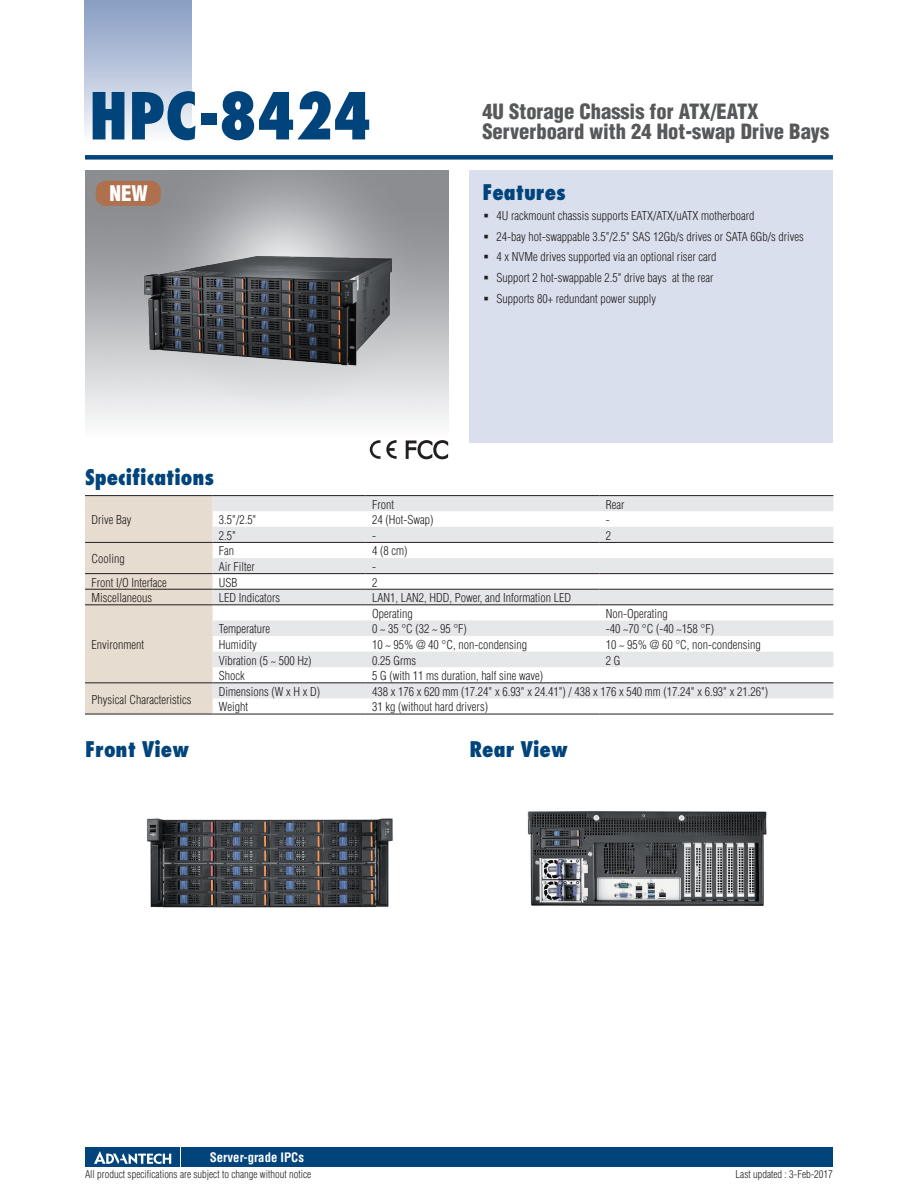
<style>
.page{position:relative;width:918px;height:1188px;background:#fff}
.page>*{position:absolute;margin:0;border:0;box-sizing:border-box;transform-origin:0 0}
.t1{font:800 condensed 63px "Futura";color:#00447b}
.t2{font:800 condensed 21px "Futura";color:#00447b}
.t3{font:900 condensed 21px "Helvetica";color:#fff}
.t4{font:900 condensed 20.55px/20.5px "Helvetica";color:#57585a}
.t5{font:700 condensed 12.75px "Helvetica";color:#fff}
.t6{font:300 condensed 12px/20.7px "Helvetica";color:#231f20}
.t7{font:300 condensed 10.5px "Helvetica";color:#231f20}
</style>
<div class="page">
<div style="left:85px;top:155px;width:748px;height:5px;background:#00447b"></div>
<div style="left:85px;top:0;width:106px;height:143px;background:linear-gradient(to bottom,#849bc1,#f9fafc)"></div>
<div style="left:182px;top:1147px;width:651px;height:20px;background:#00447b"></div>
<div style="left:85px;top:1147px;width:95px;height:20px;background:#00447b"></div>
<svg style="left:94px;top:1151px;width:77px;height:13px"></svg>
<div style="left:470px;top:170px;width:363px;height:272px;background:#d9dfec"></div>
<img style="left:85px;top:170px;width:363px;height:255px">
<div style="left:85px;top:496px;width:128px;height:218px;background:#e6dccf"></div>
<svg style="left:213px;top:496px;width:620px;height:202px;fill:#e6e7e9"></svg>
<hr style="left:85px;top:714px;width:128px;height:1px;background:#231f20">
<hr style="left:213px;top:714px;width:153px;height:1px;background:#231f20">
<hr style="left:366px;top:714px;width:234px;height:1px;background:#231f20">
<hr style="left:600px;top:714px;width:233px;height:1px;background:#231f20">
<hr style="left:85px;top:495px;width:128px;height:1px;background:#231f20">
<hr style="left:213px;top:495px;width:153px;height:1px;background:#231f20">
<hr style="left:366px;top:495px;width:234px;height:1px;background:#231f20">
<hr style="left:600px;top:495px;width:233px;height:1px;background:#231f20">
<hr style="left:85px;top:542px;width:128px;height:1px;background:#231f20">
<hr style="left:213px;top:542px;width:153px;height:1px;background:#231f20">
<hr style="left:366px;top:542px;width:234px;height:1px;background:#231f20">
<hr style="left:600px;top:542px;width:233px;height:1px;background:#231f20">
<hr style="left:85px;top:573px;width:128px;height:1px;background:#231f20">
<hr style="left:213px;top:573px;width:153px;height:1px;background:#231f20">
<hr style="left:366px;top:573px;width:234px;height:1px;background:#231f20">
<hr style="left:600px;top:573px;width:233px;height:1px;background:#231f20">
<hr style="left:85px;top:589px;width:128px;height:1px;background:#231f20">
<hr style="left:213px;top:589px;width:153px;height:1px;background:#231f20">
<hr style="left:366px;top:589px;width:234px;height:1px;background:#231f20">
<hr style="left:600px;top:589px;width:233px;height:1px;background:#231f20">
<hr style="left:85px;top:604px;width:128px;height:1px;background:#231f20">
<hr style="left:85px;top:682px;width:128px;height:1px;background:#231f20">
<hr style="left:213px;top:604px;width:153px;height:1px;background:#231f20">
<hr style="left:366px;top:604px;width:234px;height:1px;background:#231f20">
<hr style="left:600px;top:604px;width:233px;height:1px;background:#231f20">
<hr style="left:213px;top:682px;width:153px;height:1px;background:#231f20">
<hr style="left:366px;top:682px;width:234px;height:1px;background:#231f20">
<hr style="left:600px;top:682px;width:233px;height:1px;background:#231f20">
<svg style="left:370px;top:440px;width:27px;height:19px"></svg>
<svg style="left:405px;top:440px;width:43px;height:20px"></svg>
<img style="left:128px;top:200px;width:284px;height:212px">
<img style="left:146px;top:818px;width:247px;height:90px">
<img style="left:527px;top:811px;width:240px;height:95px">
<div style="left:96px;top:181px;width:65px;height:25px;background:#af704e;border-radius:10px"></div>
<h1 class="t1" style="left:89px;top:89px;width:284px">HPC-8424</h1>
<h3 class="t4" style="left:482px;top:103px;width:348px">4U Storage Chassis for ATX/EATX<br>Serverboard with 24 Hot-swap Drive Bays</h3>
<h2 class="t3" style="left:109px;top:185px;width:40px">NEW</h2>
<h2 class="t2" style="left:482px;top:183px;width:85px">Features</h2>
<p class="t6" style="left:496px;top:206px;width:309px">4U rackmount chassis supports EATX/ATX/uATX motherboard<br>24-bay hot-swappable 3.5"/2.5" SAS 12Gb/s drives or SATA 6Gb/s drives 4 x NVMe drives supported via an optional riser card<br>Support 2 hot-swappable 2.5" drive bays at the rear<br>Supports 80+ redundant power supply</p>
<h2 class="t2" style="left:85px;top:468px;width:131px">Specifications</h2>
<p class="t6" style="left:91px;top:510px;width:42px">Drive Bay</p>
<p class="t6" style="left:372px;top:495px;width:23px">Front</p>
<p class="t6" style="left:606px;top:495px;width:20px">Rear</p>
<p class="t6" style="left:219px;top:510px;width:39px">3.5"/2.5"</p>
<p class="t6" style="left:372px;top:510px;width:63px">24 (Hot-Swap)</p>
<p class="t6" style="left:606px;top:510px;width:5px">-</p>
<p class="t6" style="left:219px;top:526px;width:19px">2.5"</p>
<p class="t6" style="left:372px;top:526px;width:5px">-</p>
<p class="t6" style="left:606px;top:526px;width:7px">2</p>
<p class="t6" style="left:91px;top:549px;width:35px">Cooling</p>
<p class="t6" style="left:219px;top:542px;width:17px">Fan</p>
<p class="t6" style="left:372px;top:542px;width:37px">4 (8 cm)</p>
<p class="t6" style="left:219px;top:557px;width:37px">Air Filter</p>
<p class="t6" style="left:372px;top:557px;width:5px">-</p>
<p class="t6" style="left:91px;top:573px;width:77px">Front I/O Interface</p>
<p class="t6" style="left:219px;top:573px;width:20px">USB</p>
<p class="t6" style="left:372px;top:573px;width:7px">2</p>
<p class="t6" style="left:91px;top:588px;width:62px">Miscellaneous</p>
<p class="t6" style="left:219px;top:588px;width:63px">LED Indicators</p>
<p class="t6" style="left:372px;top:588px;width:201px">LAN1, LAN2, HDD, Power, and Information LED</p>
<p class="t6" style="left:91px;top:635px;width:54px">Environment</p>
<p class="t6" style="left:372px;top:604px;width:42px">Operating</p>
<p class="t6" style="left:606px;top:604px;width:63px">Non-Operating</p>
<p class="t6" style="left:219px;top:620px;width:53px">Temperature</p>
<p class="t6" style="left:372px;top:620px;width:96px">0 ~ 35 °C (32 ~ 95 °F)</p>
<p class="t6" style="left:606px;top:620px;width:110px">-40 ~70 °C (-40 ~158 °F)</p>
<p class="t6" style="left:219px;top:635px;width:39px">Humidity</p>
<p class="t6" style="left:372px;top:635px;width:156px">10 ~ 95% @ 40 °C, non-condensing</p>
<p class="t6" style="left:606px;top:635px;width:156px">10 ~ 95% @ 60 °C, non-condensing</p>
<p class="t6" style="left:219px;top:651px;width:94px">Vibration (5 ~ 500 Hz)</p>
<p class="t6" style="left:372px;top:651px;width:45px">0.25 Grms</p>
<p class="t6" style="left:606px;top:651px;width:16px">2 G</p>
<p class="t6" style="left:219px;top:667px;width:27px">Shock</p>
<p class="t6" style="left:372px;top:667px;width:173px">5 G (with 11 ms duration, half sine wave)</p>
<p class="t6" style="left:91px;top:690px;width:101px">Physical Characteristics</p>
<p class="t6" style="left:219px;top:682px;width:103px">Dimensions (W x H x D)</p>
<p class="t6" style="left:372px;top:682px;width:398px">438 x 176 x 620 mm (17.24" x 6.93" x 24.41") / 438 x 176 x 540 mm (17.24" x 6.93" x 21.26")</p>
<p class="t6" style="left:219px;top:698px;width:31px">Weight</p>
<p class="t6" style="left:372px;top:698px;width:117px">31 kg (without hard drivers)</p>
<h2 class="t2" style="left:85px;top:740px;width:106px">Front View</h2>
<h2 class="t2" style="left:470px;top:740px;width:100px">Rear View</h2>
<p class="t5" style="left:210px;top:1152px;width:96px">Server-grade IPCs</p>
<p class="t7" style="left:85px;top:1170px;width:228px">All product specifications are subject to change without notice</p>
<p class="t7" style="left:736px;top:1170px;width:99px">Last updated : 3-Feb-2017</p>
</div>
